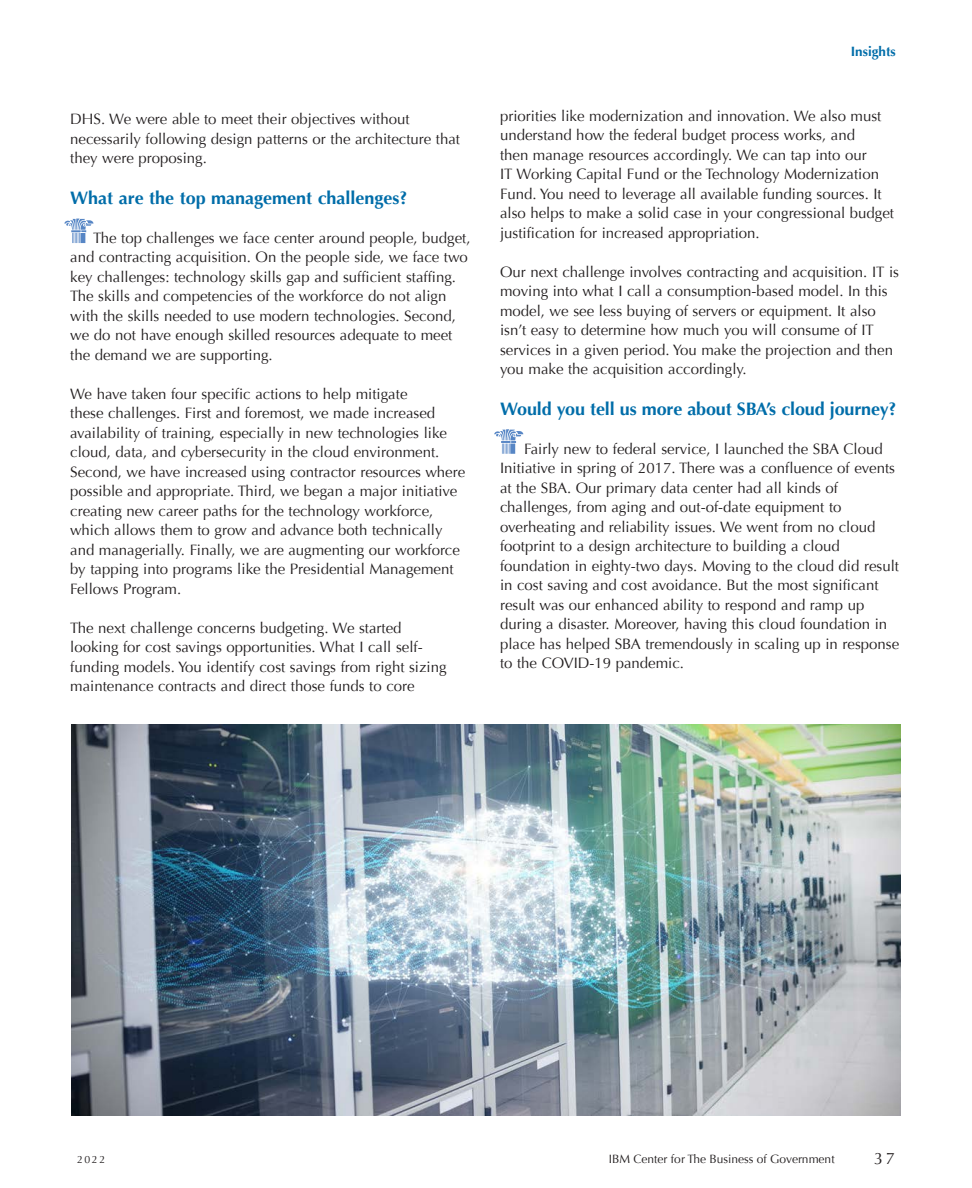
<style>
.page{position:relative;width:972px;height:1188px;background:#fff}
.page>*{position:absolute;margin:0;border:0;box-sizing:border-box;transform-origin:0 0}
.t1{font:700 18px "Optima";letter-spacing:-.01em;color:#006da9}
.t2{font:16.5px "Optima";color:#231f20}
.t3{font:15px/19.5px "Optima";color:#231f20}
.t4{font:700 13.5px "Optima";color:#006da9}
.t5{font:12px "Optima";color:#231f20}
.t6{font:10.5px "Optima";color:#231f20}
</style>
<div class="page">
<svg style="left:64px;top:219px;width:30px;height:24px"></svg>
<svg style="left:494px;top:429px;width:29px;height:25px"></svg>
<img style="left:71px;top:725px;width:830px;height:390px">
<p class="t3" style="left:70px;top:110px;width:391px">DHS. We were able to meet their objectives without necessarily following design patterns or the architecture that they were proposing.</p>
<p class="t1" style="left:70px;top:187px;width:339px">What are the top management challenges?</p>
<p class="t3" style="left:70px;top:228px;width:402px;text-indent:23px">The top challenges we face center around people, budget, and contracting acquisition. On the people side, we face two key challenges: technology skills gap and sufficient staffing.<br>The skills and competencies of the workforce do not align with the skills needed to use modern technologies. Second, we do not have enough skilled resources adequate to meet the demand we are supporting.</p>
<p class="t3" style="left:70px;top:384px;width:397px">We have taken four specific actions to help mitigate<br>these challenges. First and foremost, we made increased availability of training, especially in new technologies like cloud, data, and cybersecurity in the cloud environment.<br>Second, we have increased using contractor resources where possible and appropriate. Third, we began a major initiative creating new career paths for the technology workforce, which allows them to grow and advance both technically and managerially. Finally, we are augmenting our workforce by tapping into programs like the Presidential Management Fellows Program.</p>
<p class="t3" style="left:70px;top:618px;width:378px">The next challenge concerns budgeting. We started looking for cost savings opportunities. What I call self&shy;funding models. You identify cost savings from right sizing maintenance contracts and direct those funds to core</p>
<p class="t4" style="left:851px;top:44px;width:47px">Insights</p>
<p class="t3" style="left:500px;top:106px;width:396px">priorities like modernization and innovation. We also must understand how the federal budget process works, and<br>then manage resources accordingly. We can tap into our<br>IT Working Capital Fund or the Technology Modernization Fund. You need to leverage all available funding sources. It also helps to make a solid case in your congressional budget justification for increased appropriation.</p>
<p class="t3" style="left:500px;top:262px;width:401px">Our next challenge involves contracting and acquisition. IT is moving into what I call a consumption-based model. In this model, we see less buying of servers or equipment. It also isn’t easy to determine how much you will consume of IT services in a given period. You make the projection and then you make the acquisition accordingly.</p>
<p class="t1" style="left:500px;top:398px;width:398px">Would you tell us more about SBA’s cloud journey?</p>
<p class="t3" style="left:500px;top:439px;width:401px;text-indent:24px">Fairly new to federal service, I launched the SBA Cloud Initiative in spring of 2017. There was a confluence of events at the SBA. Our primary data center had all kinds of challenges, from aging and out-of-date equipment to overheating and reliability issues. We went from no cloud footprint to a design architecture to building a cloud foundation in eighty-two days. Moving to the cloud did result in cost saving and cost avoidance. But the most significant result was our enhanced ability to respond and ramp up during a disaster. Moreover, having this cloud foundation in place has helped SBA tremendously in scaling up in response to the COVID-19 pandemic.</p>
<p class="t6" style="left:77px;top:1154px;width:30px">2022</p>
<p class="t5" style="left:609px;top:1152px;width:227px">IBM Center for The Business of Government</p>
<p class="t2" style="left:874px;top:1149px;width:22px">37</p>
</div>
